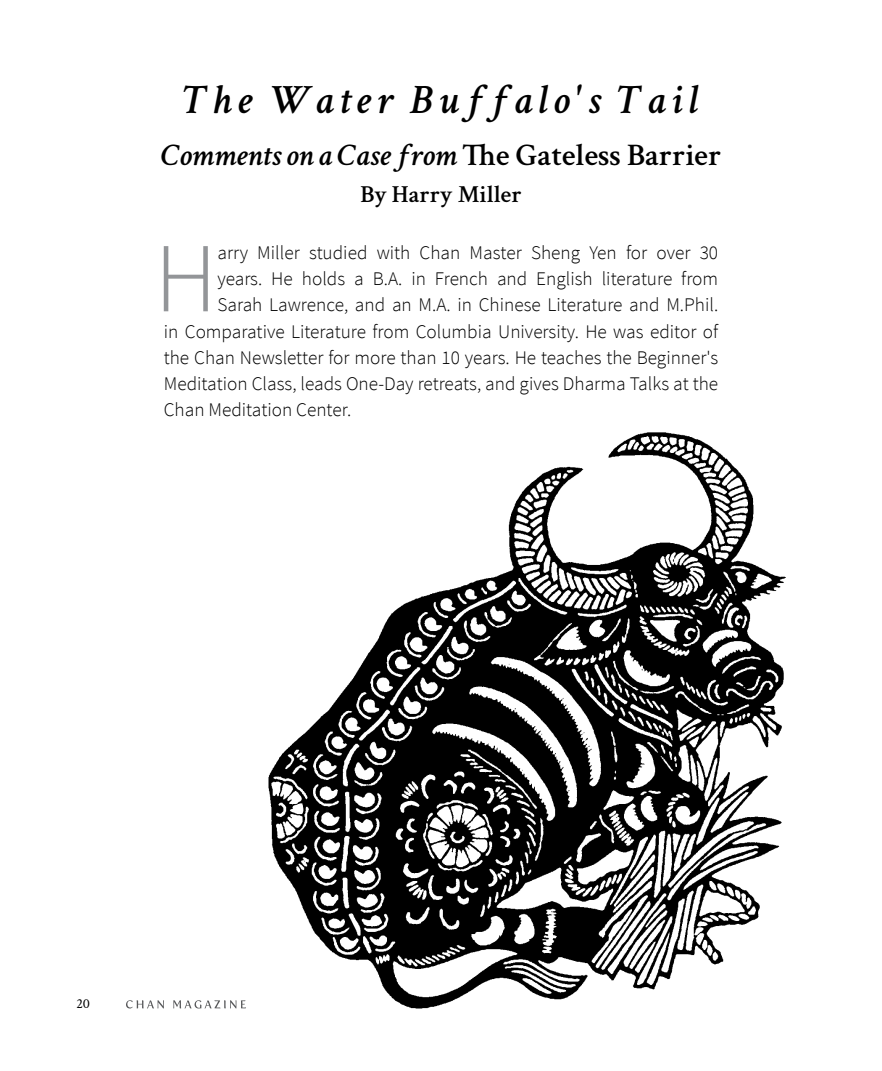
<style>
.page{position:relative;width:882px;height:1071px;background:#fff}
.page>*{position:absolute;margin:0;border:0;box-sizing:border-box;transform-origin:0 0}
.t1{font:300 98.88px "Source Sans Pro";color:#939598}
.t2{font:italic 600 42px "Crimson";letter-spacing:.13em;color:#000}
.t3{font:italic 600 31.5px "Crimson";color:#000}
.t4{font:600 24.5px "Crimson";color:#000}
.t5{font:300 19.25px "Source Sans Pro";color:#000}
.t6{font:14px "Crimson";color:#000}
.s1{font-style:normal}
</style>
<div class="page">
<svg style="left:126px;top:1000px;width:38px;height:9px"></svg>
<svg style="left:173px;top:1000px;width:73px;height:9px"></svg>
<img style="left:268px;top:432px;width:518px;height:577px">
<h2 class="t2" style="left:184px;top:70px;width:516px">The Water Buffalo's Tail</h2>
<h3 class="t3" style="left:161px;top:133px;width:562px">Comments on a Case from <span class="s1">The Gateless Barrier</span></h3>
<p class="t4" style="left:360px;top:176px;width:163px">By Harry Miller</p>
<h1 class="t1" style="left:154px;top:218px;width:65px">H</h1>
<p class="t5" style="left:217px;top:241px;width:502px">arry Miller studied with Chan Master Sheng Yen for over 30</p>
<p class="t5" style="left:217px;top:267px;width:502px">years. He holds a B.A. in French and English literature from</p>
<p class="t5" style="left:217px;top:293px;width:502px">Sarah Lawrence, and an M.A. in Chinese Literature and M.Phil.</p>
<p class="t5" style="left:164px;top:320px;width:556px">in Comparative Literature from Columbia University. He was editor of</p>
<p class="t5" style="left:164px;top:346px;width:556px">the Chan Newsletter for more than 10 years. He teaches the Beginner's</p>
<p class="t5" style="left:164px;top:372px;width:556px">Meditation Class, leads One-Day retreats, and gives Dharma Talks at the</p>
<p class="t5" style="left:164px;top:398px;width:189px">Chan Meditation Center.</p>
<p class="t6" style="left:77px;top:994px;width:14px">20</p>
</div>
